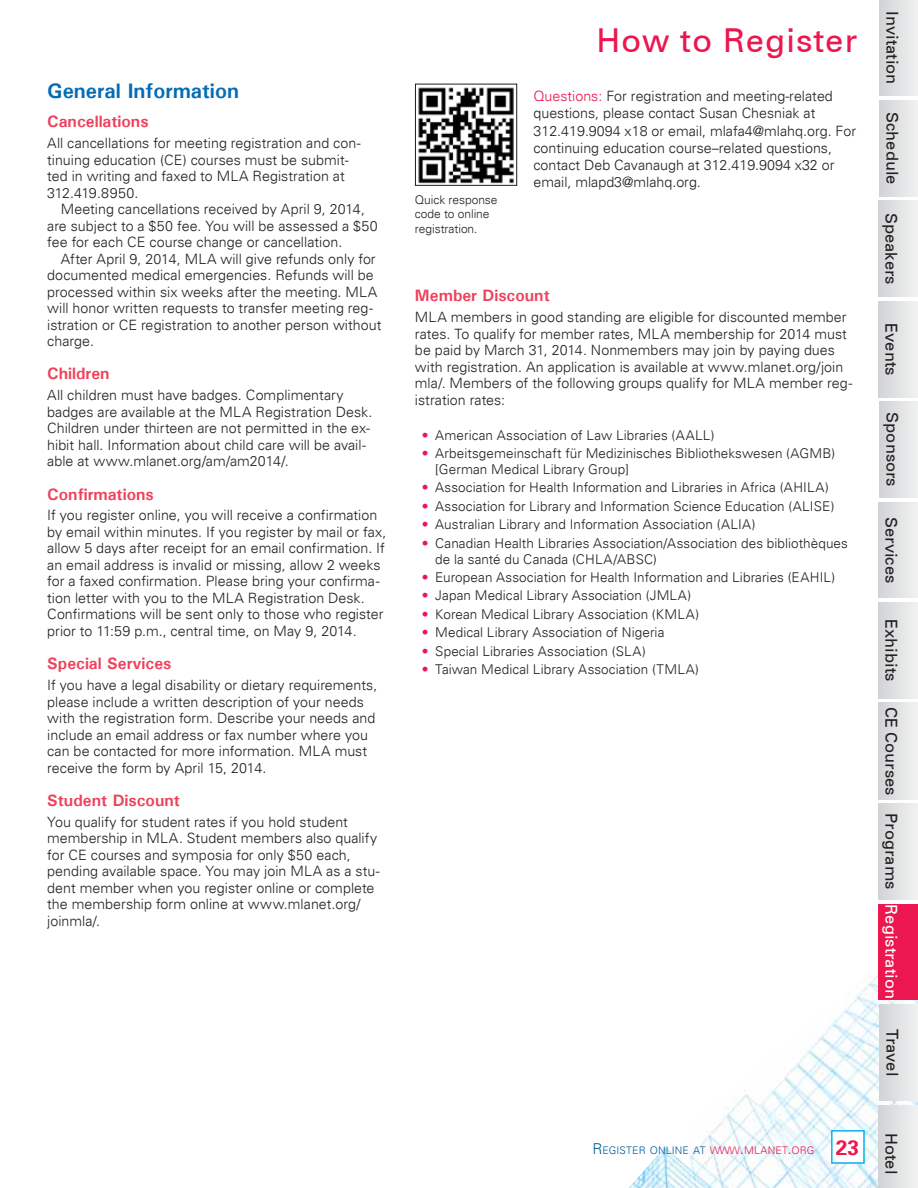
<style>
.page{position:relative;width:918px;height:1188px;background:#fff}
.page>*{position:absolute;margin:0;border:0;box-sizing:border-box;transform-origin:0 0}
.t1{font:33px "Univers 55 Roman";letter-spacing:.025em;color:#ed174f}
.t2{font:700 21px "Univers";color:#046cb6}
.t3{font:16.5px "Univers 55 Roman";color:#231f20}
.t4{font:700 16.5px "Univers";color:#ef415b}
.t5{font:16.5px "Univers 55 Roman";color:#fff}
.t6{font:300 14.25px/16.5px "Univers 45";color:#231f20}
.t7{font:300 13.5px/16.2px "Univers 45";letter-spacing:.005em;color:#231f20}
.t8{font:300 12px/14.4px "Univers 45";letter-spacing:-.005em;color:#231f20}
.t9{font:300 10.5px "Univers 45";letter-spacing:.01em;color:#005c95}
.s1{color:#ed174f}
.s2{font-size:15px}
.s3{font-size:15px;color:#ed174f}
.s4{font-size:21px;color:#ed174f}
</style>
<div class="page">
<img style="left:629px;top:944px;width:289px;height:244px">
<svg style="left:831px;top:1130px;width:33px;height:34px"></svg>
<div style="left:832px;top:1131px;width:32px;height:32px;border:1px solid #16b6eb"></div>
<img style="left:418px;top:87px;width:96px;height:97px">
<div style="left:415px;top:84px;width:102px;height:102px;border:1px solid #231f20"></div>
<div style="left:879px;top:1106px;width:39px;height:82px;background:linear-gradient(to right,#d2d3d5,#f1f2f2)"></div>
<div style="left:880px;top:1004px;width:38px;height:97px;background:linear-gradient(to right,#d2d4d5,#eff0f0)"></div>
<div style="left:879px;top:904px;width:39px;height:95px;background:#ed174f"></div>
<div style="left:879px;top:804px;width:39px;height:95px;background:linear-gradient(to right,#d2d3d5,#f1f2f2)"></div>
<div style="left:880px;top:402px;width:38px;height:95px;background:linear-gradient(to right,#d1d2d4,#eff0f0)"></div>
<div style="left:879px;top:703px;width:39px;height:96px;background:linear-gradient(to right,#d2d3d5,#f1f2f2)"></div>
<div style="left:879px;top:602px;width:39px;height:96px;background:linear-gradient(to right,#d2d3d5,#f1f2f2)"></div>
<div style="left:879px;top:201px;width:39px;height:96px;background:linear-gradient(to right,#d2d3d5,#f2f2f3)"></div>
<div style="left:880px;top:100px;width:38px;height:96px;background:linear-gradient(to right,#d2d3d5,#f0f1f1)"></div>
<div style="left:880px;top:0;width:38px;height:96px;background:linear-gradient(to right,#d2d3d5,#f0f1f1)"></div>
<div style="left:879px;top:301px;width:39px;height:96px;background:linear-gradient(to right,#d2d3d5,#f2f2f3)"></div>
<div style="left:879px;top:502px;width:39px;height:96px;background:linear-gradient(to right,#d2d3d5,#f1f2f2)"></div>
<h2 class="t2" style="left:47px;top:78px;width:193px">General Information</h2>
<p class="t4" style="left:47px;top:111px;width:103px">Cancellations</p>
<p class="t6" style="left:47px;top:135px;width:315px">All cancellations for meeting registration and con&shy;tinuing education (CE) courses must be submit&shy;ted in writing and faxed to MLA Registration at 312.419.8950.</p>
<p class="t6" style="left:47px;top:201px;width:332px;text-indent:13px">Meeting cancellations received by April 9, 2014, are subject to a $50 fee. You will be assessed a $50 fee for each CE course change or cancellation.</p>
<p class="t6" style="left:47px;top:250px;width:336px;text-indent:13px">After April 9, 2014, MLA will give refunds only for documented medical emergencies. Refunds will be processed within six weeks after the meeting. MLA will honor written requests to transfer meeting reg&shy;istration or CE registration to another person without charge.</p>
<p class="t4" style="left:47px;top:363px;width:64px">Children</p>
<p class="t6" style="left:47px;top:387px;width:327px">All children must have badges. Complimentary badges are available at the MLA Registration Desk.<br>Children under thirteen are not permitted in the ex&shy;hibit hall. Information about child care will be avail&shy;able at www.mlanet.org/am/am2014/.</p>
<p class="t4" style="left:47px;top:483px;width:108px">Confirmations</p>
<p class="t6" style="left:47px;top:507px;width:341px">If you register online, you will receive a confirmation by email within minutes. If you register by mail or fax, allow 5 days after receipt for an email confirmation. If an email address is invalid or missing, allow 2 weeks for a faxed confirmation. Please bring your confirma&shy;tion letter with you to the MLA Registration Desk.<br>Confirmations will be sent only to those who register prior to 11:59 p.m., central time, on May 9, 2014.</p>
<p class="t4" style="left:47px;top:653px;width:126px">Special Services</p>
<p class="t6" style="left:47px;top:677px;width:332px">If you have a legal disability or dietary requirements, please include a written description of your needs with the registration form. Describe your needs and include an email address or fax number where you can be contacted for more information. MLA must receive the form by April 15, 2014.</p>
<p class="t4" style="left:47px;top:790px;width:134px">Student Discount</p>
<p class="t6" style="left:47px;top:813px;width:334px">You qualify for student rates if you hold student membership in MLA. Student members also qualify for CE courses and symposia for only $50 each, pending available space. You may join MLA as a stu&shy;dent member when you register online or complete the membership form online at www.mlanet.org/ joinmla/.</p>
<h1 class="t1" style="left:596px;top:21px;width:262px">How to Register</h1>
<p class="t8" style="left:415px;top:192px;width:84px">Quick response code to online registration.</p>
<p class="t6" style="left:534px;top:88px;width:324px;line-height:17.1px"><span class="s1">Questions:</span> For registration and meeting-related questions, please contact Susan Chesniak at 312.419.9094 x18 or email, mlafa4@mlahq.org. For continuing education course–related questions, contact Deb Cavanaugh at 312.419.9094 x32 or email, mlapd3@mlahq.org.</p>
<p class="t4" style="left:415px;top:285px;width:136px">Member Discount</p>
<p class="t6" style="left:415px;top:309px;width:439px">MLA members in good standing are eligible for discounted member rates. To qualify for member rates, MLA membership for 2014 must be paid by March 31, 2014. Nonmembers may join by paying dues with registration. An application is available at www.mlanet.org/join mla/. Members of the following groups qualify for MLA member reg&shy;istration rates:</p>
<p class="t7" style="left:422px;top:427px;width:294px"><span class="s1">•</span> American Association of Law Libraries (AALL)</p>
<p class="t7" style="left:435px;top:445px;width:402px;text-indent:-14px"><span class="s1">•</span> Arbeitsgemeinschaft für Medizinisches Bibliothekswesen (AGMB) [German Medical Library Group]</p>
<p class="t7" style="left:422px;top:480px;width:409px"><span class="s1">•</span> Association for Health Information and Libraries in Africa (AHILA)</p>
<p class="t7" style="left:422px;top:498px;width:414px"><span class="s1">•</span> Association for Library and Information Science Education (ALISE)</p>
<p class="t7" style="left:422px;top:516px;width:335px"><span class="s1">•</span> Australian Library and Information Association (ALIA)</p>
<p class="t7" style="left:435px;top:535px;width:414px;text-indent:-14px"><span class="s1">•</span> Canadian Health Libraries Association/Association des bibliothèques de la santé du Canada (CHLA/ABSC)</p>
<p class="t7" style="left:422px;top:569px;width:415px"><span class="s1">•</span> European Association for Health Information and Libraries (EAHIL)</p>
<p class="t7" style="left:422px;top:588px;width:271px"><span class="s1">•</span> Japan Medical Library Association (JMLA)</p>
<p class="t7" style="left:422px;top:606px;width:279px"><span class="s1">•</span> Korean Medical Library Association (KMLA)</p>
<p class="t7" style="left:422px;top:624px;width:244px"><span class="s1">•</span> Medical Library Association of Nigeria</p>
<p class="t7" style="left:422px;top:643px;width:226px"><span class="s1">•</span> Special Libraries Association (SLA)</p>
<p class="t7" style="left:422px;top:661px;width:279px"><span class="s1">•</span> Taiwan Medical Library Association (TMLA)</p>
<p class="t9" style="left:592px;top:1144px;width:268px"><span class="s2">R</span>EGISTER ONLINE AT <span class="s1">WWW</span><span class="s3">.</span><span class="s1">MLANET</span><span class="s3">.</span><span class="s1">ORG</span> <span class="s4">23</span></p>
<p class="t3" style="left:902px;top:11px;width:75px;rotate:90deg">Invitation</p>
<p class="t3" style="left:902px;top:112px;width:74px;rotate:90deg">Schedule</p>
<p class="t3" style="left:901px;top:213px;width:73px;rotate:90deg">Speakers</p>
<p class="t3" style="left:901px;top:323px;width:54px;rotate:90deg">Events</p>
<p class="t3" style="left:902px;top:412px;width:76px;rotate:90deg">Sponsors</p>
<p class="t3" style="left:901px;top:517px;width:68px;rotate:90deg">Services</p>
<p class="t3" style="left:901px;top:619px;width:64px;rotate:90deg">Exhibits</p>
<p class="t3" style="left:901px;top:707px;width:90px;rotate:90deg">CE Courses</p>
<p class="t3" style="left:901px;top:813px;width:78px;rotate:90deg">Programs</p>
<p class="t5" style="left:901px;top:904px;width:96px;rotate:90deg">Registration</p>
<p class="t3" style="left:902px;top:1029px;width:49px;rotate:90deg">Travel</p>
<p class="t3" style="left:901px;top:1133px;width:43px;rotate:90deg">Hotel</p>
</div>
